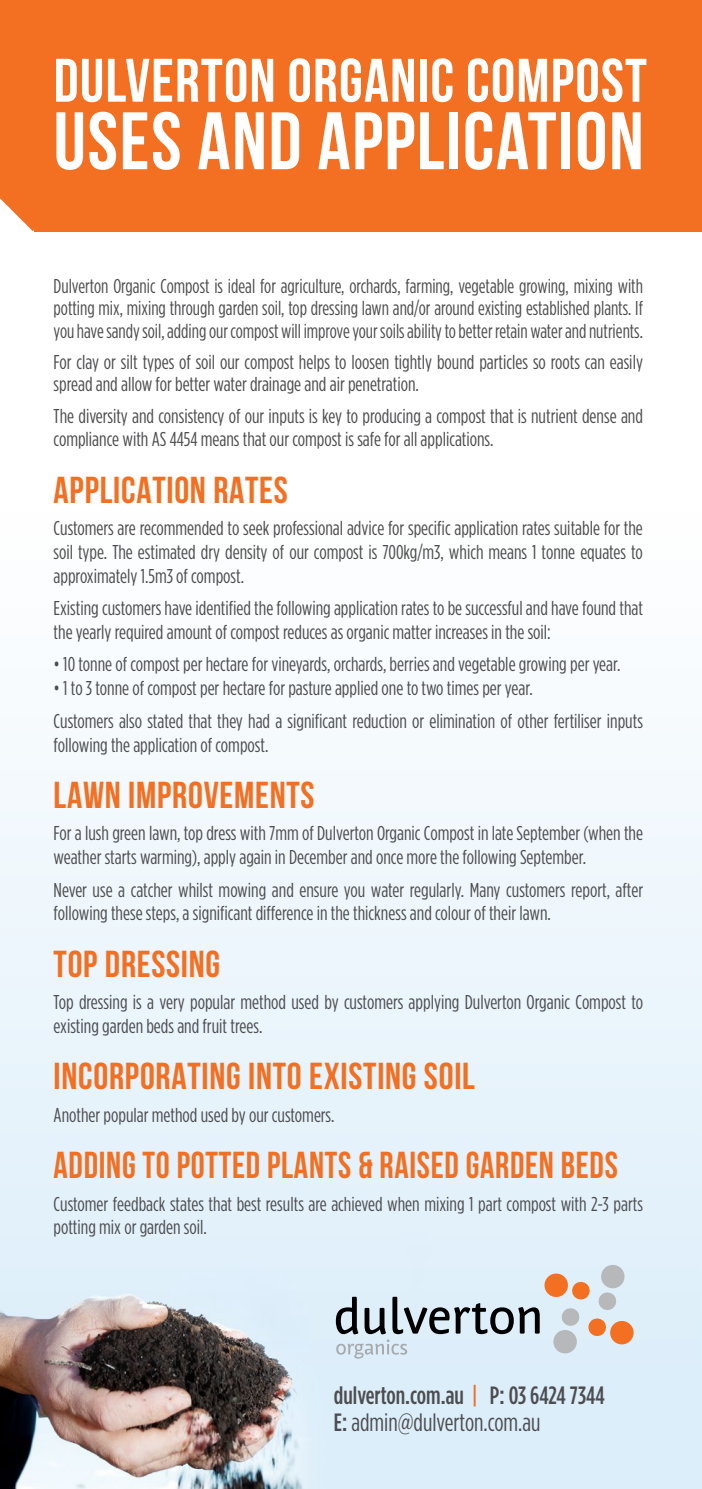
<style>
.page{position:relative;width:702px;height:1489px;background:#fff}
.page>*{position:absolute;margin:0;border:0;box-sizing:border-box;transform-origin:0 0}
.t1{font:700 81.25px "Bebas Neue";letter-spacing:.02em;color:#fff}
.t2{font:700 61.25px "Bebas Neue";letter-spacing:.02em;color:#fff}
.t3{font:700 37.5px "Bebas Neue";letter-spacing:.02em;color:#f36f21}
.t4{font:700 37.5px "Bebas Neue";letter-spacing:.02em;color:#f36f21;scale:.94 1}
.t5{font:500 25px/27.5px "Gotham Condensed";color:#4d4d4f}
.t6{font:20px/23.8px "Gotham Condensed";color:#4d4d4f}
.s1{color:#f36f21}
.s2{font-weight:400}
</style>
<div class="page">
<img style="left:0;top:758px;width:702px;height:730px">
<div style="left:34px;top:0;width:668px;height:231px;background:#f36f21"></div>
<svg style="left:0;top:0;width:34px;height:231px;background:#f37830"></svg>
<svg style="left:336px;top:1264px;width:297px;height:94px;background:#cad2d7"></svg>
<h2 class="t2" style="left:54px;top:47px;width:594px">DULVERTON ORGANIC COMPOST</h2>
<h1 class="t1" style="left:54px;top:96px;width:591px">USES AND APPLICATION</h1>
<p class="t6" style="left:54px;top:274px;width:591px;line-height:22.5px;text-align:justify">Dulverton Organic Compost is ideal for agriculture, orchards, farming, vegetable growing, mixing with potting mix, mixing through garden soil, top dressing lawn and/or around existing established plants. If you have sandy soil, adding our compost will improve your soils ability to better retain water and nutrients.</p>
<p class="t6" style="left:54px;top:350px;width:591px;line-height:22.5px">For clay or silt types of soil our compost helps to loosen tightly bound particles so roots can easily spread and allow for better water drainage and air penetration.</p>
<p class="t6" style="left:54px;top:403px;width:591px">The diversity and consistency of our inputs is key to producing a compost that is nutrient dense and compliance with AS 4454 means that our compost is safe for all applications.</p>
<h3 class="t3" style="left:54px;top:469px;width:236px">APPLICATION RATES</h3>
<p class="t6" style="left:54px;top:516px;width:591px;text-align:justify">Customers are recommended to seek professional advice for specific application rates suitable for the soil type. The estimated dry density of our compost is 700kg/m3, which means 1 tonne equates to approximately 1.5m3 of compost.</p>
<p class="t6" style="left:54px;top:596px;width:591px">Existing customers have identified the following application rates to be successful and have found that the yearly required amount of compost reduces as organic matter increases in the soil:</p>
<p class="t6" style="left:54px;top:652px;width:568px">• 10 tonne of compost per hectare for vineyards, orchards, berries and vegetable growing per year.</p>
<p class="t6" style="left:54px;top:671px;width:591px;line-height:32.5px">• 1 to 3 tonne of compost per hectare for pasture applied one to two times per year.<br>Customers also stated that they had a significant reduction or elimination of other fertiliser inputs</p>
<p class="t6" style="left:54px;top:732px;width:216px">following the application of compost.</p>
<h3 class="t3" style="left:54px;top:774px;width:262px">LAWN IMPROVEMENTS</h3>
<p class="t6" style="left:54px;top:821px;width:591px">For a lush green lawn, top dress with 7mm of Dulverton Organic Compost in late September (when the weather starts warming), apply again in December and once more the following September.</p>
<p class="t6" style="left:54px;top:877px;width:591px">Never use a catcher whilst mowing and ensure you water regularly. Many customers report, after following these steps, a significant difference in the thickness and colour of their lawn.</p>
<h3 class="t3" style="left:54px;top:943px;width:168px">TOP DRESSING</h3>
<p class="t6" style="left:54px;top:990px;width:591px">Top dressing is a very popular method used by customers applying Dulverton Organic Compost to existing garden beds and fruit trees.</p>
<h3 class="t3" style="left:54px;top:1055px;width:423px">INCORPORATING INTO EXISTING SOIL</h3>
<p class="t6" style="left:54px;top:1102px;width:282px">Another popular method used by our customers.</p>
<h3 class="t4" style="left:54px;top:1144px;width:601px">ADDING TO POTTED PLANTS &amp; RAISED GARDEN BEDS</h3>
<p class="t6" style="left:54px;top:1191px;width:591px">Customer feedback states that best results are achieved when mixing 1 part compost with 2-3 parts potting mix or garden soil.</p>
<p class="t5" style="left:334px;top:1380px;width:272px">dulverton.com.au <span class="s1">|</span> P: 03 6424 7344<br>E: <span class="s2">admin@dulverton.com.au</span></p>
</div>
